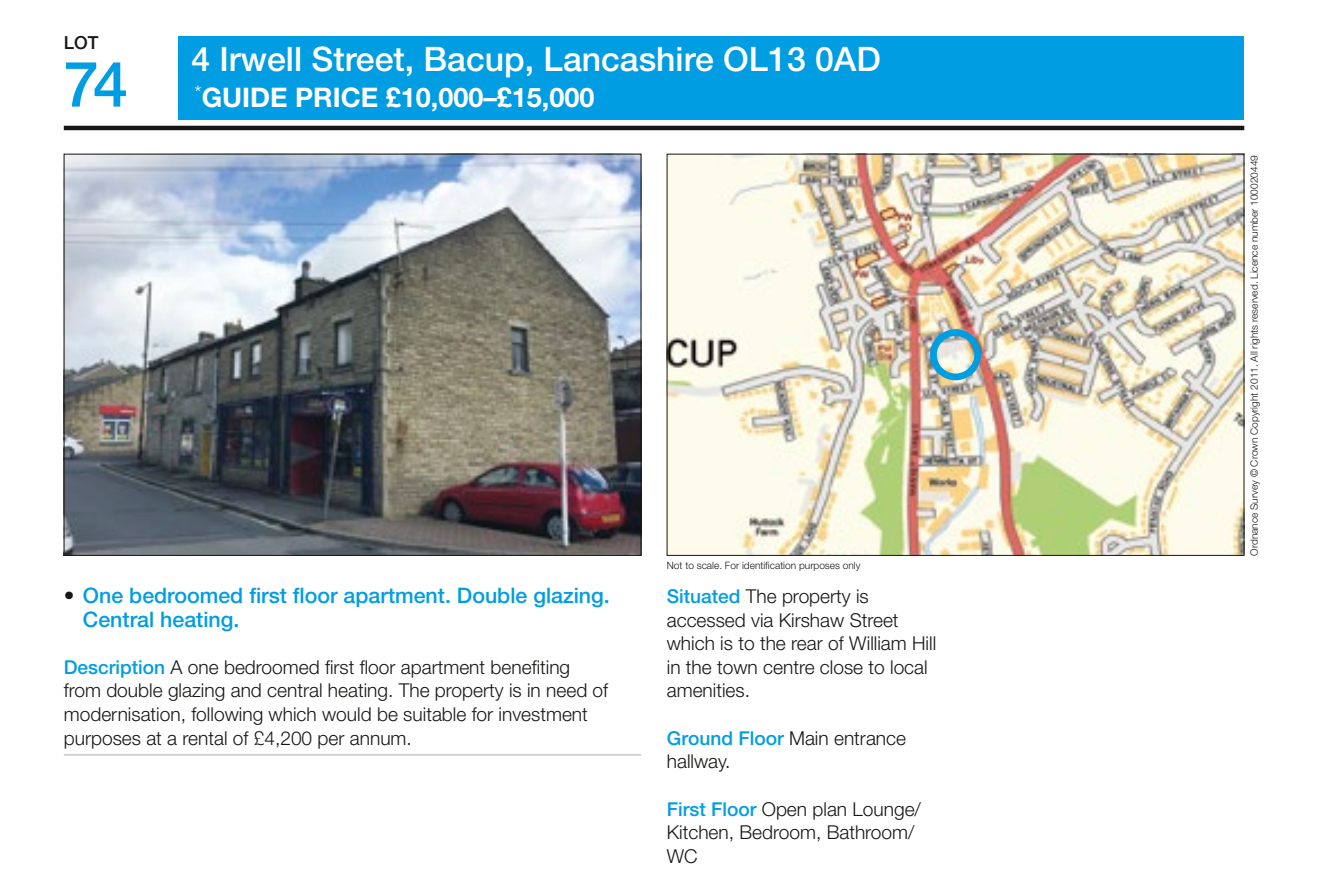
<style>
.page{position:relative;width:1340px;height:888px;background:#fff}
.page>*{position:absolute;margin:0;border:0;box-sizing:border-box;transform-origin:0 0}
.t1{font:500 63px "Helvetica Neue LT Std";color:#009de2}
.t2{font:500 33.75px "Helvetica Neue LT Std";color:#fff}
.t3{font:700 27px "Helvetica Neue LT Std";color:#fff}
.t4{font:500 21.38px/23.6px "Helvetica Neue LT Std";color:#009de2}
.t5{font:300 19.12px/23.6px "Helvetica Neue LT Std";color:#171715}
.t6{font:500 18px "Helvetica Neue LT Std";color:#171715}
.t7{font:300 10.12px "Helvetica Neue LT Std";color:#171715}
.s1{color:#171715}
.s2{font-weight:500;color:#009de2}
</style>
<div class="page">
<div style="left:179px;top:36px;width:1065px;height:84px;background:#009de2"></div>
<hr style="left:64px;top:126px;width:1180px;height:4px;background:#171715">
<img style="left:66px;top:156px;width:573px;height:397px">
<img style="left:668px;top:156px;width:574px;height:397px">
<hr style="left:64px;top:754px;width:577px;height:1px;background:#b0b2b2">
<div style="left:930px;top:329px;width:51px;height:51px;border:7px solid #009de2;border-radius:50%"></div>
<p class="t6" style="left:64px;top:31px;width:36px">LOT</p>
<h1 class="t1" style="left:64px;top:47px;width:66px">74</h1>
<h2 class="t2" style="left:191px;top:39px;width:691px">4 Irwell Street, Bacup, Lancashire OL13 0AD</h2>
<h3 class="t3" style="left:195px;top:80px;width:401px"><sup>*</sup>GUIDE PRICE £10,000–£15,000</h3>
<p class="t7" style="left:666px;top:559px;width:195px">Not to scale. For identification purposes only</p>
<p class="t4" style="left:83px;top:583px;width:528px;text-indent:-19px"><span class="s1">•</span> One bedroomed first floor apartment. Double glazing.<br>Central heating.</p>
<p class="t5" style="left:64px;top:655px;width:546px"><span class="s2">Description</span> A one bedroomed first floor apartment benefiting from double glazing and central heating. The property is in need of modernisation, following which would be suitable for investment purposes at a rental of £4,200 per annum.</p>
<p class="t5" style="left:667px;top:584px;width:271px"><span class="s2">Situated</span> The property is accessed via Kirshaw Street which is to the rear of William Hill in the town centre close to local amenities.</p>
<p class="t5" style="left:667px;top:725px;width:241px"><span class="s2">Ground Floor</span> Main entrance hallway.</p>
<p class="t5" style="left:667px;top:796px;width:256px"><span class="s2">First Floor</span> Open plan Lounge/<br>Kitchen, Bedroom, Bathroom/<br>WC</p>
<p class="t7" style="left:1248px;top:555px;width:402px;rotate:-90deg">Ordnance Survey © Crown Copyright 2011. All rights reserved. Licence number 100020449</p>
</div>
